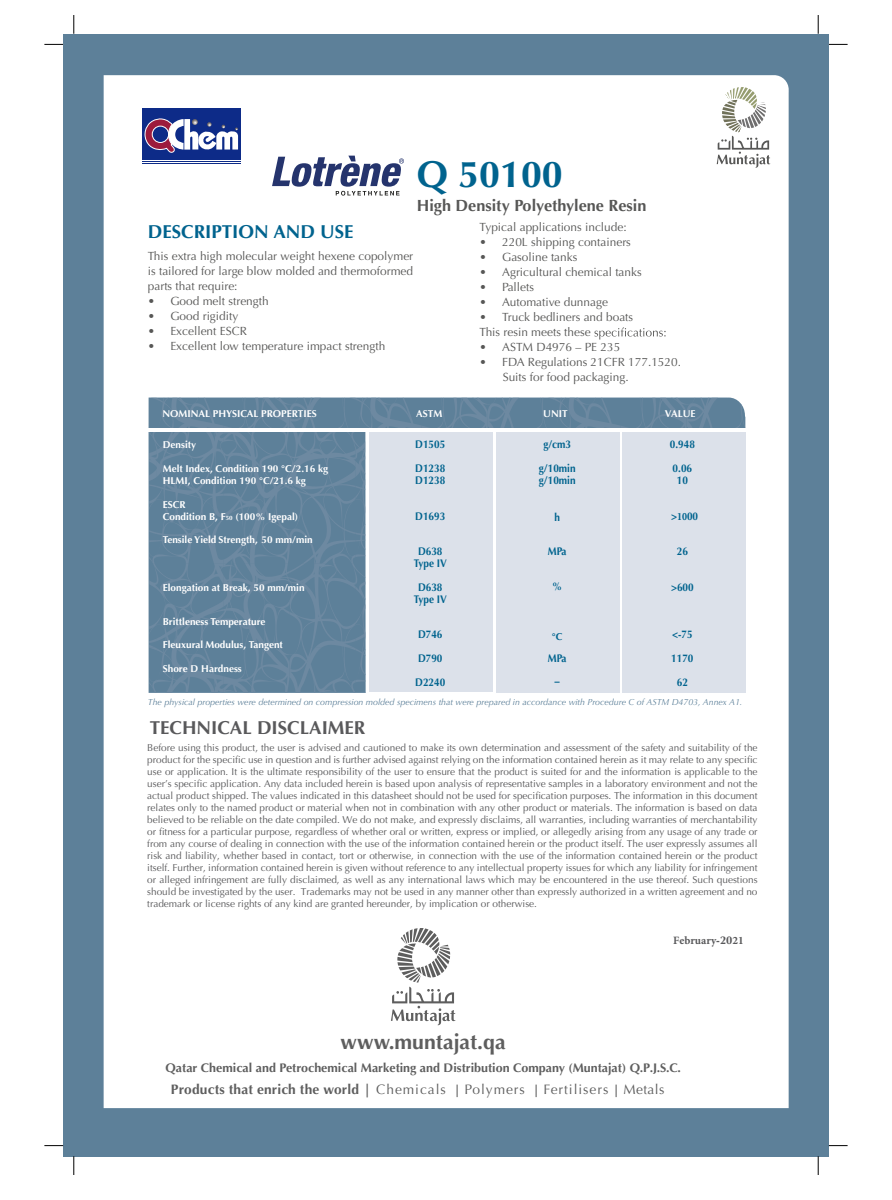
<style>
.page{position:relative;width:892px;height:1200px;background:#fff}
.page>*{position:absolute;margin:0;border:0;box-sizing:border-box;transform-origin:0 0}
.t1{font:700 37.5px "Optima";color:#00638e}
.t2{font:700 21.25px "Optima";color:#5e5e5e}
.t3{font:700 18.75px "Optima";color:#59595b}
.t4{font:700 18.75px "Optima";color:#00638e}
.t5{font:700 16.25px "Optima";color:#575756}
.t6{font:700 13.75px "Optima";letter-spacing:.01em;color:#5e5e5e}
.t7{font:13.75px "Optima";letter-spacing:.07em;color:#5e5e5e}
.t8{font:700 12.5px "Optima";color:#5e5e5e}
.t9{font:11.88px/15px "Optima";color:#575756}
.t10{font:700 11.25px "Minion Pro";color:#59595b}
.t11{font:700 11.12px/23.8px "Optima";color:#00638e;text-align:center;scale:.9 1}
.t12{font:10px/12px "Optima";color:#59595b;text-align:right}
.t13{font:700 10px/11.9px "Optima";color:#fff}
.t14{font:700 10px "Optima";color:#00638e}
.t15{font:italic 8.75px "Optima";color:#5d8099}
.t16{font:700 6.25px "Optima";color:#fff}
.s1{font-family:"Minion Pro"}
.s2{font-family:"Optima"}
.s3{font-weight:700;font-size:12.5px}
.s4{font-weight:400}
</style>
<div class="page">
<div style="left:63px;top:34px;width:765px;height:1122px;background:#5d8099"></div>
<div style="left:104px;top:75px;width:684px;height:1033px;background:#fff"></div>
<svg style="left:44px;top:44px;width:19px;height:1px"></svg>
<svg style="left:828px;top:44px;width:19px;height:1px"></svg>
<svg style="left:44px;top:1145px;width:19px;height:1px"></svg>
<svg style="left:828px;top:1145px;width:19px;height:1px"></svg>
<svg style="left:73px;top:15px;width:2px;height:19px"></svg>
<svg style="left:74px;top:1156px;width:1px;height:19px"></svg>
<svg style="left:817px;top:15px;width:2px;height:19px"></svg>
<svg style="left:818px;top:1156px;width:1px;height:19px"></svg>
<svg style="left:391px;top:928px;width:64px;height:97px;background:#d3d3d3"></svg>
<div style="left:496px;top:429px;width:123px;height:263px;background:#dce1ea"></div>
<div style="left:622px;top:429px;width:123px;height:263px;background:#dce1ea"></div>
<svg style="left:733px;top:402px;width:12px;height:26px"></svg>
<svg style="left:534px;top:398px;width:184px;height:30px"></svg>
<svg style="left:149px;top:398px;width:370px;height:295px"></svg>
<hr style="left:118px;top:428px;width:627px;height:3px;background:#fff">
<svg style="left:716px;top:87px;width:54px;height:81px;background:#dadbd7"></svg>
<svg style="left:594px;top:327px;width:71px;height:13px"></svg>
<svg style="left:272px;top:156px;width:132px;height:40px;background:#abb0c5"></svg>
<div style="left:142px;top:108px;width:99px;height:52px;background:#0d2b88"></div>
<svg style="left:144px;top:119px;width:94px;height:34px"></svg>
<hr style="left:142px;top:161px;width:99px;height:1px;background:#0d2b88">
<hr style="left:142px;top:163px;width:99px;height:1px;background:#0d2b88">
<h1 class="t1" style="left:417px;top:153px;width:147px">Q 50100</h1>
<h3 class="t5" style="left:417px;top:196px;width:231px">High Density Polyethylene Resin</h3>
<h3 class="t4" style="left:148px;top:220px;width:207px">DESCRIPTION AND USE</h3>
<p class="t9" style="left:148px;top:248px;width:267px">This extra high molecular weight hexene copolymer</p>
<p class="t9" style="left:148px;top:263px;width:267px">is tailored for large blow molded and thermoformed</p>
<p class="t9" style="left:148px;top:278px;width:91px">parts that require:</p>
<p class="t9" style="left:170px;top:293px;width:100px">Good melt strength</p>
<p class="t9" style="left:148px;top:293px;width:9px">•</p>
<p class="t9" style="left:148px;top:308px;width:9px">•</p>
<p class="t9" style="left:170px;top:308px;width:69px">Good rigidity</p>
<p class="t9" style="left:148px;top:323px;width:9px">•</p>
<p class="t9" style="left:170px;top:323px;width:78px">Excellent ESCR</p>
<p class="t9" style="left:148px;top:338px;width:9px">•</p>
<p class="t9" style="left:170px;top:338px;width:216px">Excellent low temperature impact strength</p>
<p class="t9" style="left:502px;top:220px;width:130px;text-indent:-23px">Typical applications include:<br>220L shipping containers</p>
<p class="t9" style="left:479px;top:235px;width:9px">•</p>
<p class="t9" style="left:479px;top:250px;width:9px">•</p>
<p class="t9" style="left:502px;top:250px;width:77px">Gasoline tanks</p>
<p class="t9" style="left:479px;top:265px;width:9px">•</p>
<p class="t9" style="left:502px;top:265px;width:141px">Agricultural chemical tanks</p>
<p class="t9" style="left:479px;top:280px;width:9px">•</p>
<p class="t9" style="left:502px;top:280px;width:33px">Pallets</p>
<p class="t9" style="left:479px;top:295px;width:9px">•</p>
<p class="t9" style="left:502px;top:295px;width:107px">Automative dunnage</p>
<p class="t9" style="left:502px;top:310px;width:133px">Truck bedliners and boats</p>
<p class="t9" style="left:479px;top:310px;width:9px">•</p>
<p class="t9" style="left:479px;top:325px;width:112px">This resin meets these</p>
<p class="t9" style="left:502px;top:340px;width:120px">ASTM D4976 – PE 235</p>
<p class="t9" style="left:479px;top:340px;width:9px">•</p>
<p class="t9" style="left:479px;top:355px;width:9px">•</p>
<p class="t9" style="left:502px;top:355px;width:180px">FDA Regulations 21CFR 177.1520.</p>
<p class="t9" style="left:503px;top:370px;width:127px">Suits for food packaging.</p>
<p class="t13" style="left:162px;top:407px;width:156px">NOMINAL PHYSICAL PROPERTIES</p>
<p class="t13" style="left:163px;top:439px;width:35px">Density</p>
<p class="t13" style="left:163px;top:463px;width:167px">Melt Index, Condition 190 C° /2.16 kg<br>HLMI, Condition 190 C° /21.6 kg</p>
<p class="t13" style="left:163px;top:499px;width:24px">ESCR</p>
<p class="t13" style="left:235px;top:510px;width:64px">(100% Igepal(</p>
<p class="t13" style="left:163px;top:510px;width:64px">Condition B F,</p>
<p class="t13" style="left:163px;top:534px;width:151px">Tensile Yield Strength, 50 mm/min</p>
<p class="t13" style="left:163px;top:582px;width:143px">Elongation at Break, 50 mm/min</p>
<p class="t13" style="left:163px;top:615px;width:104px">Brittleness Temperature</p>
<p class="t13" style="left:163px;top:639px;width:122px">Fleuxural Modulus, Tangent</p>
<p class="t13" style="left:163px;top:663px;width:80px">Shore D Hardness</p>
<p class="t16" style="left:226px;top:514px;width:8px">50</p>
<p class="t13" style="left:416px;top:407px;width:28px">ASTM</p>
<p class="t11" style="left:415px;top:433px;width:35px;text-align:left">D1505<br>D1238</p>
<p class="t11" style="left:415px;top:468px;width:35px">D1238</p>
<p class="t11" style="left:415px;top:504px;width:35px">D1693</p>
<p class="t11" style="left:414px;top:546px;width:38px;line-height:11.9px">D638<br>Type IV</p>
<p class="t11" style="left:414px;top:581px;width:38px;line-height:11.9px">D638<br>Type IV</p>
<p class="t11" style="left:415px;top:623px;width:35px;text-align:left">D746<br>D790<br>D2240</p>
<p class="t13" style="left:543px;top:407px;width:26px">UNIT</p>
<p class="t11" style="left:539px;top:432px;width:42px">/g cm3 g/10min</p>
<p class="t11" style="left:539px;top:468px;width:42px">g/10min</p>
<p class="t11" style="left:554px;top:505px;width:8px">h</p>
<p class="t11" style="left:548px;top:539px;width:22px">MPa</p>
<p class="t11" style="left:552px;top:575px;width:13px">%</p>
<p class="t14" style="left:552px;top:631px;width:12px">C°</p>
<p class="t11" style="left:548px;top:646px;width:22px">MPa −</p>
<p class="t13" style="left:665px;top:407px;width:32px">VALUE</p>
<p class="t11" style="left:670px;top:433px;width:29px;text-align:left">0.948<br>0.06</p>
<p class="t11" style="left:677px;top:468px;width:14px">10</p>
<p class="t11" style="left:671px;top:504px;width:32px">&lt;<span class="s1">10</span>00</p>
<p class="t11" style="left:677px;top:540px;width:14px">26</p>
<p class="t11" style="left:671px;top:575px;width:27px">&lt;600</p>
<p class="t11" style="left:671px;top:623px;width:26px">&gt;-75<br>1170<br>62</p>
<p class="t15" style="left:148px;top:697px;width:596px">The physical properties were determined on compression molded specimens that were prepared in accordance with Procedure C of ASTM D4703, Annex A1.</p>
<h3 class="t3" style="left:150px;top:717px;width:217px">TECHNICAL DISCLAIMER</h3>
<p class="t12" style="left:147px;top:742px;width:612px">Before using this product, the user is advised and cautioned to make its own determination and assessment of the safety and suitability of the product for the specific use in question and is further advised against relying on the information contained herein as it may relate to any specific use or application. It is the ultimate responsibility of the user to ensure that the product is suited for and the information is applicable to the user s’ specific application. Any data included herein is based upon analysis of representative samples in a laboratory environment and not the actual product shipped. The values indicated in this datasheet should not be used for specification purposes. The information in this document relates only to the named product or material when not in combination with any other product or materials. The information is based on data believed to be reliable on the date compiled. We do not make, and expressly disclaims, all warranties, including warranties of merchantability or fitness for a particular purpose, regardless of whether oral or written, express or implied, or allegedly arising from any usage of any trade or from any course of dealing in connection with the use of the information contained herein or the product itself. The user expressly assumes all risk and liability, whether based in contact, tort or otherwise, in connection with the use of the information contained herein or the product itself. Further, information contained herein is given without reference to any intellectual property issues for which any liability for infringement or alleged infringement are fully disclaimed, as well as any international laws which may be encountered in the use thereof. Such questions Trademarks may not be used in any manner other than expressly authorized in a written agreement and no</p>
<p class="t12" style="left:147px;top:886px;width:391px;text-align:left">should be investigated by the user.<br>trademark or license rights of any kind are granted hereunder, by implication or otherwise.</p>
<p class="t10" style="left:673px;top:933px;width:72px">February<span class="s2">-20</span>21</p>
<h2 class="t2" style="left:340px;top:1029px;width:166px">www.muntajat.qa</h2>
<p class="t8" style="left:165px;top:1060px;width:517px">Qatar Chemical and Petrochemical Marketing and Distribution Company (Muntajat) Q C.S. J .P. .</p>
<h3 class="t7" style="left:532px;top:1081px;width:134px"><span class="s3">|</span> Fertilisers <span class="s3">|</span> Metals</h3>
<h3 class="t6" style="left:171px;top:1081px;width:276px">Products that enrich the world | <span class="s4">Chemicals</span></h3>
<h3 class="t7" style="left:453px;top:1081px;width:73px"><span class="s3">|</span> Polymers</h3>
</div>
